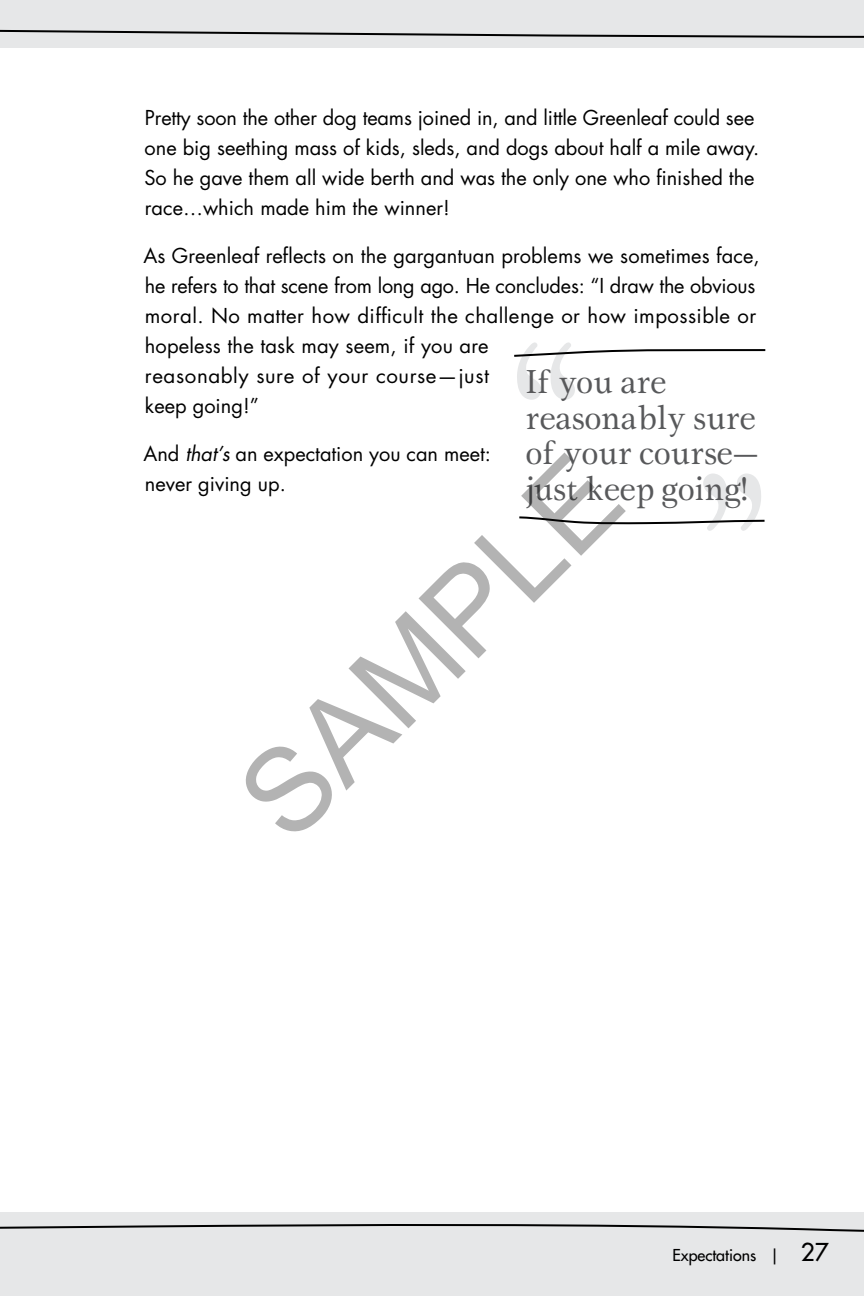
<style>
.page{position:relative;width:864px;height:1296px;background:#fff}
.page>*{position:absolute;margin:0;border:0;box-sizing:border-box;transform-origin:0 0}
.t1{font:118.4px "Arial";color:rgb(0 0 0/.3)}
.t2{font:31.2px/35.8px "Gamma";color:#58595b}
.t3{font:20px/30px "Futura Std";color:#000}
.t4{font:500 16px "Futura Std";color:#000}
.s1{font-style:italic}
.s2{font-size:24px}
</style>
<div class="page">
<div style="left:0;top:1213px;width:864px;height:83px;background:#e6e7e8"></div>
<div style="left:0;top:0;width:864px;height:47px;background:#e6e7e8"></div>
<svg style="left:0;top:1224px;width:864px;height:8px"></svg>
<svg style="left:0;top:29px;width:864px;height:9px"></svg>
<svg style="left:514px;top:342px;width:252px;height:58px"></svg>
<svg style="left:519px;top:474px;width:246px;height:57px"></svg>
<p class="t3" style="left:145px;top:102px;width:616px">Pretty soon the other dog teams joined in, and little Greenleaf could see one big seething mass of kids, sleds, and dogs about half a mile away.<br>So he gave them all wide berth and was the only one who finished the race…which made him the winner!</p>
<p class="t3" style="left:143px;top:240px;width:618px">As Greenleaf reflects on the gargantuan problems we sometimes face, he refers to that scene from long ago. He concludes: “I draw the obvious moral. No matter how difficult the challenge or how impossible or hopeless the task may seem, if you are<br>reasonably sure of your course—just<br>keep going!”</p>
<p class="t3" style="left:143px;top:438px;width:349px">And <span class="s1">that’s</span> an expectation you can meet: never giving up.</p>
<h2 class="t2" style="left:526px;top:364px;width:234px">If you are reasonably sure of your course— just keep going!</h2>
<h1 class="t1" style="left:206px;top:762px;width:482px;rotate:-45deg">SAMPLE</h1>
<p class="t4" style="left:673px;top:1246px;width:158px">Expectations | <span class="s2">27</span></p>
</div>
